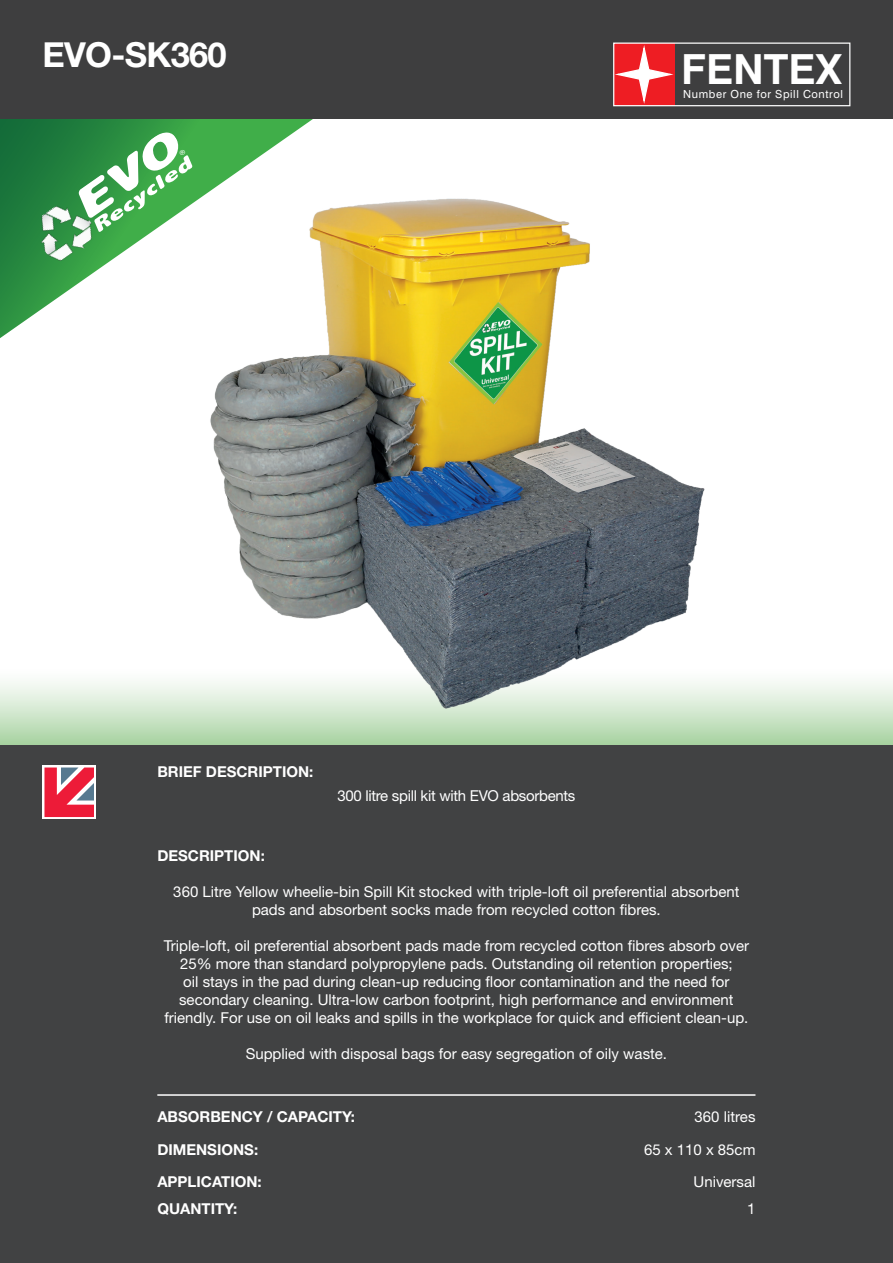
<style>
.page{position:relative;width:893px;height:1263px;background:#fff}
.page>*{position:absolute;margin:0;border:0;box-sizing:border-box;transform-origin:0 0}
.t1{font:700 41.55px "Swiss 721 BT";color:#fff}
.CODE{font:700 34.5px "Helvetica Neue LT Std";letter-spacing:-.02em;color:#fff}
.Body_1{font:15px/18px "Helvetica Neue LT Std";color:#fff;text-align:center}
.Heading_1{font:700 15px/32.5px "Helvetica Neue LT Std";color:#fff}
.Body_1-2{font:15px "Helvetica Neue LT Std";letter-spacing:-.02em;color:#fff}
.Body_2{font:15px "Helvetica Neue LT Std";color:#fff}
.t2{font:11.1px "Swiss 721 BT";letter-spacing:.05em;color:#fff}
</style>
<div class="page">
<svg style="left:0;top:682px;width:893px;height:64px;background:#c6dfc2"></svg>
<svg style="left:0;top:119px;width:313px;height:219px"></svg>
<div style="left:0;top:0;width:893px;height:119px;background:#3e3e3f"></div>
<div style="left:0;top:746px;width:893px;height:517px;background:#414243"></div>
<div style="left:614px;top:43px;width:60px;height:63px;background:#ee1d23"></div>
<svg style="left:616px;top:48px;width:56px;height:54px"></svg>
<div style="left:613px;top:43px;width:237px;height:63px;border:1px solid #fff"></div>
<img style="left:27px;top:195px;width:74px;height:73px">
<div style="left:43px;top:765px;width:53px;height:54px;background:#fff"></div>
<svg style="left:44px;top:767px;width:50px;height:50px"></svg>
<hr style="left:157px;top:1094px;width:598px;height:2px;background:#fff">
<img style="left:208px;top:197px;width:497px;height:511px">
<svg style="left:78px;top:132px;width:114px;height:100px"></svg>
<p class="CODE" style="left:43px;top:34px;width:186px">EVO-SK360</p>
<h1 class="t1" style="left:681px;top:44px;width:162px">FENTEX</h1>
<p class="t2" style="left:683px;top:87px;width:161px">Number One for Spill Control</p>
<p class="Heading_1" style="left:157px;top:755px;width:158px">BRIEF DESCRIPTION:</p>
<p class="Heading_1" style="left:157px;top:839px;width:109px">DESCRIPTION:</p>
<p class="Body_1-2" style="left:337px;top:786px;width:240px">300 litre spill kit with EVO absorbents</p>
<p class="Body_1" style="left:173px;top:883px;width:568px">360 Litre Yellow wheelie-bin Spill Kit stocked with triple-loft oil preferential absorbent pads and absorbent socks made from recycled cotton fibres.</p>
<p class="Body_1" style="left:164px;top:937px;width:587px">Triple-loft, oil preferential absorbent pads made from recycled cotton fibres absorb over 25% more than standard polypropylene pads. Outstanding oil retention properties;<br>oil stays in the pad during clean-up reducing floor contamination and the need for secondary cleaning. Ultra-low carbon footprint, high performance and environment friendly. For use on oil leaks and spills in the workplace for quick and efficient clean-up.</p>
<p class="Body_1" style="left:246px;top:1045px;width:423px">Supplied with disposal bags for easy segregation of oily waste.</p>
<p class="Heading_1" style="left:157px;top:1100px;width:199px">ABSORBENCY / CAPACITY:<br>DIMENSIONS:<br>APPLICATION:</p>
<p class="Heading_1" style="left:157px;top:1192px;width:81px">QUANTITY:</p>
<p class="Body_2" style="left:695px;top:1108px;width:62px">360 litres</p>
<p class="Body_2" style="left:644px;top:1140px;width:113px">65 x 110 x 85cm</p>
<p class="Body_2" style="left:693px;top:1173px;width:63px">Universal</p>
<p class="Body_2" style="left:747px;top:1200px;width:10px">1</p>
</div>
